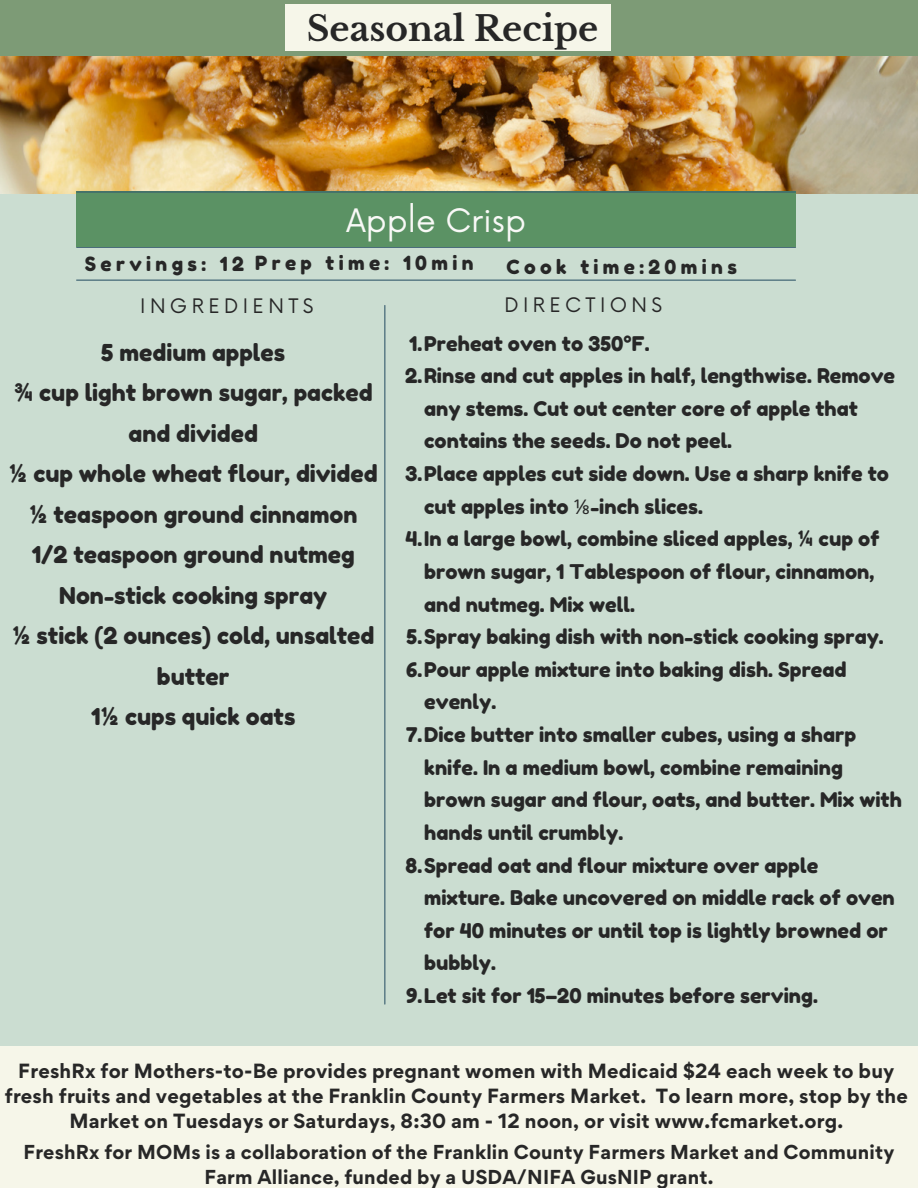
<style>
.page{position:relative;width:918px;height:1188px;background:#cbddd1}
.page>*{position:absolute;margin:0;border:0;box-sizing:border-box;transform-origin:0 0}
.t1{font:700 34.35px "Libre Baskerville";color:#272727}
.t2{font:31.5px "Now";color:#f9f9f7}
.t3{font:23.25px/40.5px "Fredoka One";color:#272727;text-align:center}
.t4{font:20.25px "Fredoka One";color:#272727}
.t5{font:19.5px "Fredoka One";letter-spacing:.225em;color:#272727}
.t6{font:19.5px "Now";letter-spacing:.225em;color:#272727}
.t7{font:700 18.3px/25.2px "Gordita";letter-spacing:.01em;color:#272727;text-align:center}
.t8{font:700 18px/24.8px "Gordita";letter-spacing:.01em;color:#272727;text-align:center}
.s1{font-family:"Noto Sans"}
</style>
<div class="page">
<div style="left:0;top:0;width:918px;height:114px;background:#7d9b76"></div>
<div style="left:285px;top:5px;width:325px;height:46px;background:#f6f6e9"></div>
<div style="left:0;top:1046px;width:918px;height:142px;background:#f6f6e9"></div>
<img style="left:0;top:57px;width:918px;height:137px">
<hr style="left:77px;top:247px;width:719px;height:1px;background:#365b6d">
<div style="left:76px;top:191px;width:720px;height:56px;background:#5b9264"></div>
<hr style="left:77px;top:191px;width:719px;height:2px;background:#365b6d">
<hr style="left:384px;top:305px;width:1px;height:699px;background:#365b6d">
<hr style="left:77px;top:280px;width:718px;height:1px;background:#365b6d">
<h1 class="t1" style="left:307px;top:8px;width:293px">Seasonal Recipe</h1>
<h2 class="t2" style="left:346px;top:203px;width:181px">Apple Crisp</h2>
<p class="t5" style="left:85px;top:251px;width:390px">Servings: 12 Prep time: 10min</p>
<p class="t5" style="left:506px;top:255px;width:232px">Cook time:20mins</p>
<p class="t6" style="left:140px;top:295px;width:175px">INGREDIENTS</p>
<p class="t6" style="left:504px;top:294px;width:159px">DIRECTIONS</p>
<p class="t3" style="left:9px;top:332px;width:370px">5 medium apples<br>¾ cup light brown sugar, packed and divided<br>½ cup whole wheat flour, divided ½ teaspoon ground cinnamon<br>1/2 teaspoon ground nutmeg<br>Non-stick cooking spray<br>½ stick (2 ounces) cold, unsalted butter<br>1½ cups quick oats</p>
<p class="t4" style="left:409px;top:331px;width:242px">1.Preheat oven to 350°F.</p>
<p class="t4" style="left:405px;top:364px;width:492px">2.Rinse and cut apples in half, lengthwise. Remove</p>
<p class="t4" style="left:424px;top:396px;width:435px">any stems. Cut out center core of apple that</p>
<p class="t4" style="left:424px;top:429px;width:309px">contains the seeds. Do not peel.</p>
<p class="t4" style="left:405px;top:461px;width:485px">3.Place apples cut side down. Use a sharp knife to</p>
<p class="t4" style="left:424px;top:494px;width:280px">cut apples into <span class="s1">⅛</span>-inch slices.</p>
<p class="t4" style="left:405px;top:527px;width:476px">4.In a large bowl, combine sliced apples, ¼ cup of</p>
<p class="t4" style="left:424px;top:559px;width:452px">brown sugar, 1 Tablespoon of flour, cinnamon,</p>
<p class="t4" style="left:424px;top:592px;width:212px">and nutmeg. Mix well.</p>
<p class="t4" style="left:407px;top:625px;width:479px">5.Spray baking dish with non-stick cooking spray.</p>
<p class="t4" style="left:406px;top:657px;width:442px">6.Pour apple mixture into baking dish. Spread</p>
<p class="t4" style="left:424px;top:690px;width:73px">evenly.</p>
<p class="t4" style="left:406px;top:722px;width:452px">7.Dice butter into smaller cubes, using a sharp</p>
<p class="t4" style="left:424px;top:755px;width:420px">knife. In a medium bowl, combine remaining</p>
<p class="t4" style="left:424px;top:788px;width:479px">brown sugar and flour, oats, and butter. Mix with</p>
<p class="t4" style="left:424px;top:820px;width:200px">hands until crumbly.</p>
<p class="t4" style="left:406px;top:853px;width:414px">8.Spread oat and flour mixture over apple</p>
<p class="t4" style="left:424px;top:886px;width:472px">mixture. Bake uncovered on middle rack of oven</p>
<p class="t4" style="left:424px;top:918px;width:465px">for 40 minutes or until top is lightly browned or</p>
<p class="t4" style="left:424px;top:951px;width:73px">bubbly.</p>
<p class="t4" style="left:406px;top:983px;width:413px">9.Let sit for 15–20 minutes before serving.</p>
<p class="t7" style="left:5px;top:1058px;width:904px">FreshRx for Mothers-to-Be provides pregnant women with Medicaid $24 each week to buy fresh fruits and vegetables at the Franklin County Farmers Market. To learn more, stop by the<br>Market on Tuesdays or Saturdays, 8:30 am - 12 noon, or visit www.fcmarket.org.</p>
<p class="t8" style="left:24px;top:1140px;width:872px">FreshRx for MOMs is a collaboration of the Franklin County Farmers Market and Community<br>Farm Alliance, funded by a USDA/NIFA GusNIP grant.</p>
</div>
